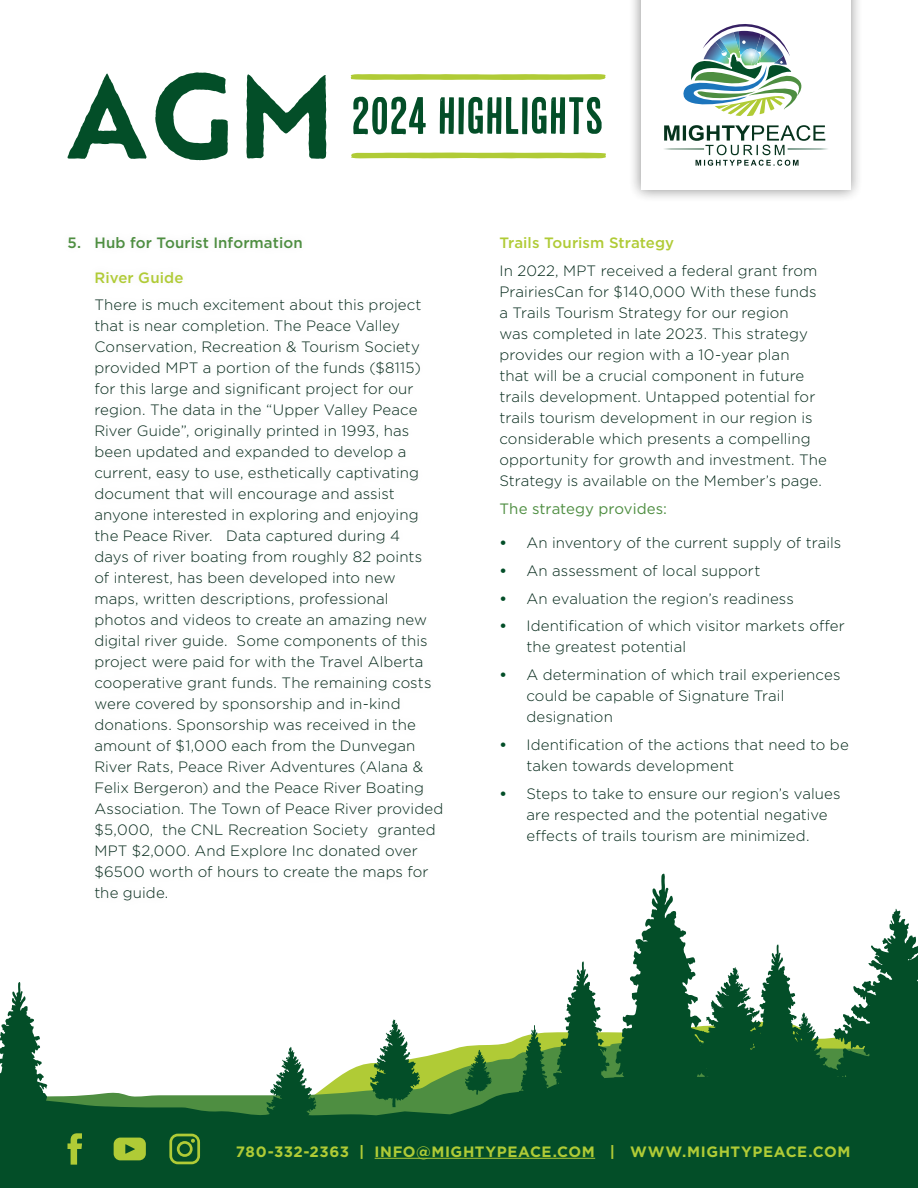
<style>
.page{position:relative;width:918px;height:1188px;background:#fff}
.page>*{position:absolute;margin:0;border:0;box-sizing:border-box;transform-origin:0 0}
.t1{font:700 117px "Brother 1816 Printed";color:#034e28}
.t2{font:52.35px "Cheap Pine Sans";letter-spacing:-.005em;color:#034e28}
.t3{font:300 15px/21px "Gotham";letter-spacing:.005em;color:#032819}
.t4{font:700 15px "Gotham";letter-spacing:.04em;color:#b0cb36}
.t5{font:500 15px "Gotham";letter-spacing:.005em;color:#b0cb36}
.t6{font:500 15px "Gotham";letter-spacing:.005em;color:#4e8e41}
.t7{font:15px "Gotham";letter-spacing:.005em;color:#4e8e41}
.s1{font-weight:700;color:#034e28}
</style>
<div class="page">
<svg style="left:290px;top:1042px;width:228px;height:35px"></svg>
<svg style="left:0;top:1077px;width:918px;height:111px;background:#1b6037"></svg>
<svg style="left:465px;top:1050px;width:27px;height:45px"></svg>
<svg style="left:0;top:982px;width:57px;height:170px"></svg>
<svg style="left:370px;top:1019px;width:50px;height:88px"></svg>
<svg style="left:267px;top:1047px;width:49px;height:84px"></svg>
<svg style="left:518px;top:874px;width:400px;height:263px"></svg>
<div style="left:628px;top:0;width:236px;height:203px;background:#000;opacity:.5"></div>
<div style="left:641px;top:0;width:209px;height:190px;background:#fff"></div>
<svg style="left:664px;top:125px;width:164px;height:41px"></svg>
<img style="left:683px;top:24px;width:119px;height:92px">
<svg style="left:68px;top:1133px;width:14px;height:32px"></svg>
<svg style="left:169px;top:1134px;width:31px;height:30px"></svg>
<svg style="left:114px;top:1138px;width:32px;height:22px"></svg>
<hr style="left:375px;top:1158px;width:220px;height:1px;background:#b0cb36">
<svg style="left:351px;top:153px;width:255px;height:5px"></svg>
<svg style="left:351px;top:74px;width:255px;height:6px;background:#b7cf49"></svg>
<h1 class="t1" style="left:68px;top:27px;width:269px">AGM</h1>
<h2 class="t2" style="left:351px;top:87px;width:254px">2024 HIGHLIGHTS</h2>
<p class="t6" style="left:67px;top:233px;width:237px">5. Hub for Tourist Information</p>
<p class="t5" style="left:94px;top:268px;width:91px">River Guide</p>
<p class="t3" style="left:94px;top:294px;width:350px">There is much excitement about this project that is near completion. The Peace Valley Conservation, Recreation &amp; Tourism Society provided MPT a portion of the funds ($8115) for this large and significant project for our region. The data in the “Upper Valley Peace River Guide”, originally printed in 1993, has been updated and expanded to develop a current, easy to use, esthetically captivating document that will encourage and assist anyone interested in exploring and enjoying the Peace River. Data captured during 4<br>days of river boating from roughly 82 points<br>of interest, has been developed into new maps, written descriptions, professional photos and videos to create an amazing new digital river guide. Some components of this project were paid for with the Travel Alberta cooperative grant funds. The remaining costs were covered by sponsorship and in-kind donations. Sponsorship was received in the amount of $1,000 each from the Dunvegan River Rats, Peace River Adventures (Alana &amp; Felix Bergeron) and the Peace River Boating Association. The Town of Peace River provided $5,000, the CNL Recreation Society granted MPT $2,000. And Explore Inc donated over $6500 worth of hours to create the maps for the guide.</p>
<p class="t5" style="left:500px;top:233px;width:176px">Trails Tourism Strategy</p>
<p class="t3" style="left:500px;top:260px;width:329px">In 2022, MPT received a federal grant from PrairiesCan for $140,000 With these funds a Trails Tourism Strategy for our region<br>was completed in late 2023. This strategy provides our region with a 10-year plan<br>that will be a crucial component in future trails development. Untapped potential for trails tourism development in our region is considerable which presents a compelling opportunity for growth and investment. The Strategy is available on the Member’s page.</p>
<p class="t7" style="left:500px;top:499px;width:169px">The strategy provides:</p>
<p class="t3" style="left:500px;top:532px;width:343px"><span class="s1">•</span> An inventory of the current supply of trails</p>
<p class="t3" style="left:500px;top:560px;width:262px"><span class="s1">•</span> An assessment of local support</p>
<p class="t3" style="left:500px;top:588px;width:296px"><span class="s1">•</span> An evaluation the region’s readiness</p>
<p class="t3" style="left:526px;top:615px;width:320px;text-indent:-27px"><span class="s1">•</span> Identification of which visitor markets offer the greatest potential</p>
<p class="t3" style="left:526px;top:664px;width:315px;text-indent:-27px"><span class="s1">•</span> A determination of which trail experiences could be capable of Signature Trail designation</p>
<p class="t3" style="left:526px;top:734px;width:324px;text-indent:-27px"><span class="s1">•</span> Identification of the actions that need to be taken towards development</p>
<p class="t3" style="left:526px;top:783px;width:316px;text-indent:-27px"><span class="s1">•</span> Steps to take to ensure our region’s values are respected and the potential negative effects of trails tourism are minimized.</p>
<p class="t4" style="left:236px;top:1142px;width:616px">780-332-2363 | INFO@MIGHTYPEACE.COM | WWW.MIGHTYPEACE.COM</p>
</div>
